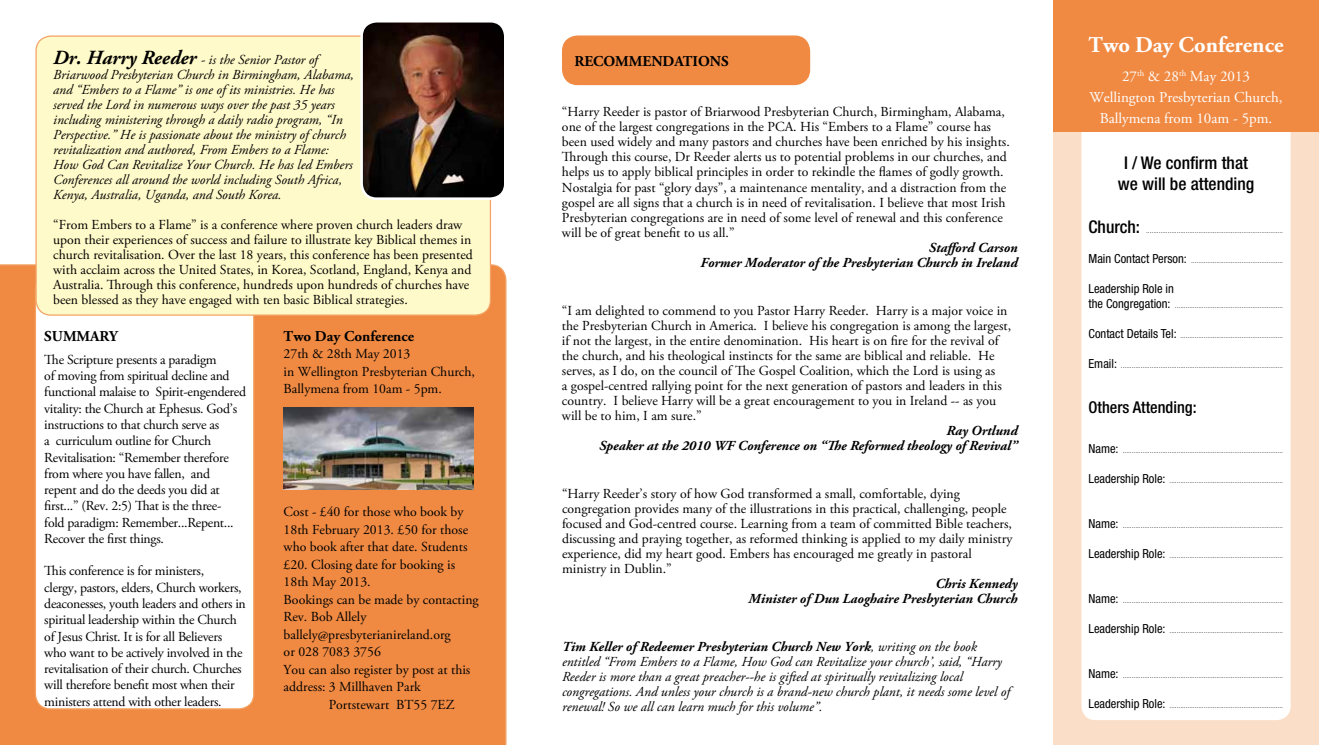
<style>
.page{position:relative;width:1319px;height:745px;background:#fff}
.page>*{position:absolute;margin:0;border:0;box-sizing:border-box;transform-origin:0 0}
.t1{font:700 22.5px "Adobe Garamond Pro";color:#fff}
.t2{font:500 condensed 17.5px/21px "Helvetica Neue LT Std";color:#000;text-align:center}
.t3{font:500 condensed 16.25px "Helvetica Neue LT Std";color:#000}
.t4{font:15px/21.2px "Adobe Garamond Pro";color:#fff;text-align:center}
.t5{font:700 15px "Adobe Garamond Pro";color:#000}
.t6{font:13.75px/15px "Adobe Garamond Pro";color:#000}
.t7{font:italic 13.75px/15px "Adobe Garamond Pro";color:#000}
.t8{font:13.75px/16.2px "Adobe Garamond Pro";letter-spacing:-.02em;color:#000}
.t9{font:italic 700 13.75px/15px "Adobe Garamond Pro";color:#000;text-align:right}
.t10{font:condensed 12.5px "Helvetica Neue LT Std";color:#000}
.t11{font:300 condensed 7.5px "Helvetica Neue LT Std";color:#000}
.s1{font-weight:700;font-size:20px}
.s2{font-weight:700}
.s3{font-weight:400;font-size:12.5px}
</style>
<div class="page">
<div style="left:1052px;top:131px;width:266px;height:613px;background:#fadec7"></div>
<div style="left:1081px;top:105px;width:209px;height:614px;background:#fff;border-radius:14px"></div>
<div style="left:1052px;top:0;width:266px;height:131px;background:#f08a43"></div>
<div style="left:0;top:264px;width:506px;height:480px;background:#f08a43"></div>
<div style="left:35px;top:274px;width:219px;height:434px;background:#fff;border-radius:15px"></div>
<div style="left:35px;top:274px;width:219px;height:435px;border:1px solid #f3a365;border-radius:15px"></div>
<div style="left:36px;top:36px;width:454px;height:279px;background:#fffac9;border-radius:15px"></div>
<img style="left:363px;top:23px;width:140px;height:174px">
<div style="left:360px;top:20px;width:146px;height:180px;border:2px solid #fff;border-radius:15px"></div>
<img style="left:283px;top:407px;width:190px;height:82px">
<div style="left:562px;top:36px;width:247px;height:48px;background:#f08a43;border-radius:15px"></div>
<div style="left:562px;top:35px;width:248px;height:50px;border:1px solid #f08a43;border-radius:15px"></div>
<p class="t7" style="left:53px;top:53px;width:302px"><span class="s1">Dr. Harry Reeder</span> - is the Senior Pastor of Briarwood Presbyterian Church in Birmingham, Alabama, and “Embers to a Flame” is one of its ministries. He has served the Lord in numerous ways over the past 35 years including ministering through a daily radio program, “In Perspective.” He is passionate about the ministry of church revitalization and authored, From Embers to a Flame:<br>How God Can Revitalize Your Church. He has led Embers Conferences all around the world including South Africa, Kenya, Australia, Uganda, and South Korea.</p>
<p class="t6" style="left:53px;top:218px;width:421px">“From Embers to a Flame” is a conference where proven church leaders draw upon their experiences of success and failure to illustrate key Biblical themes in church revitalisation. Over the last 18 years, this conference has been presented with acclaim across the United States, in Korea, Scotland, England, Kenya and Australia. Through this conference, hundreds upon hundreds of churches have been blessed as they have engaged with ten basic Biblical strategies.</p>
<p class="t5" style="left:44px;top:327px;width:75px">SUMMARY</p>
<p class="t5" style="left:283px;top:327px;width:132px">Two Day Conference</p>
<p class="t6" style="left:283px;top:345px;width:193px;line-height:17.5px">27th &amp; 28th May 2013<br>in Wellington Presbyterian Church,<br>Ballymena from 10am - 5pm.</p>
<p class="t8" style="left:44px;top:351px;width:203px">The Scripture presents a paradigm<br>of moving from spiritual decline and functional malaise to Spirit-engendered vitality: the Church at Ephesus. God’s instructions to that church serve as<br>a curriculum outline for Church Revitalisation: “Remember therefore from where you have fallen, and repent and do the deeds you did at first...” (Rev. 2:5) That is the three-<br>fold paradigm: Remember...Repent...<br>Recover the first things.</p>
<p class="t8" style="left:44px;top:563px;width:203px">This conference is for ministers,<br>clergy, pastors, elders, Church workers, deaconesses, youth leaders and others in spiritual leadership within the Church of Jesus Christ. It is for all Believers who want to be actively involved in the revitalisation of their church. Churches will therefore benefit most when their ministers attend with other leaders.</p>
<p class="t6" style="left:283px;top:504px;width:181px">Cost - £40 for those who book by</p>
<p class="t6" style="left:283px;top:522px;width:186px">18th February 2013. £50 for those</p>
<p class="t6" style="left:283px;top:539px;width:185px">who book after that date. Students</p>
<p class="t6" style="left:283px;top:557px;width:173px">£20. Closing date for booking is</p>
<p class="t6" style="left:283px;top:574px;width:88px">18th May 2013.</p>
<p class="t6" style="left:283px;top:592px;width:196px">Bookings can be made by contacting</p>
<p class="t6" style="left:283px;top:609px;width:84px">Rev. Bob Allely</p>
<p class="t6" style="left:283px;top:627px;width:168px">ballely@presbyterianireland.org</p>
<p class="t6" style="left:283px;top:644px;width:99px">or 028 7083 3756</p>
<p class="t6" style="left:283px;top:662px;width:188px">You can also register by post at this</p>
<p class="t6" style="left:283px;top:679px;width:139px">address: 3 Millhaven Park</p>
<p class="t6" style="left:328px;top:697px;width:127px">Portstewart BT55 7EZ</p>
<p class="t5" style="left:574px;top:52px;width:156px">RECOMMENDATIONS</p>
<p class="t6" style="left:562px;top:105px;width:449px">“Harry Reeder is pastor of Briarwood Presbyterian Church, Birmingham, Alabama, one of the largest congregations in the PCA. His “Embers to a Flame” course has been used widely and many pastors and churches have been enriched by his insights.<br>Through this course, Dr Reeder alerts us to potential problems in our churches, and helps us to apply biblical principles in order to rekindle the flames of godly growth.<br>Nostalgia for past “glory days”, a maintenance mentality, and a distraction from the gospel are all signs that a church is in need of revitalisation. I believe that most Irish Presbyterian congregations are in need of some level of renewal and this conference will be of great benefit to us all.”</p>
<p class="t9" style="left:700px;top:240px;width:319px">Stafford Carson<br>Former Moderator of the Presbyterian Church in Ireland</p>
<p class="t6" style="left:562px;top:303px;width:450px">“I am delighted to commend to you Pastor Harry Reeder. Harry is a major voice in the Presbyterian Church in America. I believe his congregation is among the largest, if not the largest, in the entire denomination. His heart is on fire for the revival of the church, and his theological instincts for the same are biblical and reliable. He serves, as I do, on the council of The Gospel Coalition, which the Lord is using as<br>a gospel-centred rallying point for the next generation of pastors and leaders in this country. I believe Harry will be a great encouragement to you in Ireland -- as you will be to him, I am sure.”</p>
<p class="t9" style="left:599px;top:423px;width:420px">Ray Ortlund<br>Speaker at the 2010 WF Conference on “The Reformed theology of Revival”</p>
<p class="t6" style="left:562px;top:486px;width:452px">“Harry Reeder’s story of how God transformed a small, comfortable, dying congregation provides many of the illustrations in this practical, challenging, people focused and God-centred course. Learning from a team of committed Bible teachers, discussing and praying together, as reformed thinking is applied to my daily ministry experience, did my heart good. Embers has encouraged me greatly in pastoral ministry in Dublin.”</p>
<p class="t9" style="left:748px;top:576px;width:270px">Chris Kennedy<br>Minister of Dun Laoghaire Presbyterian Church</p>
<p class="t7" style="left:562px;top:639px;width:449px"><span class="s2">Tim Keller of Redeemer Presbyterian Church New York</span>, writing on the book entitled “From Embers to a Flame, How God can Revitalize your church’, said, “Harry Reeder is more than a great preacher--he is gifted at spiritually revitalizing local congregations. And unless your church is a brand-new church plant, it needs some level of renewal! So we all can learn much for this volume”.</p>
<h1 class="t1" style="left:1088px;top:32px;width:196px">Two Day Conference</h1>
<p class="t4" style="left:1089px;top:66px;width:195px">27<sup>th</sup> &amp; 28<sup>th</sup> May 2013<br>Wellington Presbyterian Church,<br>Ballymena from 10am - 5pm.</p>
<p class="t2" style="left:1117px;top:152px;width:138px">I / We confirm that we will be attending</p>
<p class="t2" style="left:1088px;top:216px;width:53px">Church:</p>
<p class="t11" style="left:1145px;top:226px;width:138px">............................................................................</p>
<p class="t11" style="left:1088px;top:256px;width:196px"><span class="s3">Main Contact Person:</span> ...................................................</p>
<p class="t10" style="left:1088px;top:281px;width:87px">Leadership Role in</p>
<p class="t11" style="left:1088px;top:301px;width:196px"><span class="s3">the Congregation:</span> ............................................................</p>
<p class="t11" style="left:1088px;top:331px;width:196px"><span class="s3">Contact Details Tel:</span> .........................................................</p>
<p class="t11" style="left:1088px;top:361px;width:196px"><span class="s3">Email:</span> ..........................................................................................</p>
<p class="t3" style="left:1088px;top:397px;width:109px">Others Attending:</p>
<p class="t11" style="left:1088px;top:446px;width:196px"><span class="s3">Name:</span> .........................................................................................</p>
<p class="t11" style="left:1088px;top:476px;width:196px"><span class="s3">Leadership Role:</span> ...............................................................</p>
<p class="t11" style="left:1088px;top:521px;width:196px"><span class="s3">Name:</span> .........................................................................................</p>
<p class="t11" style="left:1088px;top:551px;width:196px"><span class="s3">Leadership Role:</span> ...............................................................</p>
<p class="t11" style="left:1088px;top:596px;width:196px"><span class="s3">Name:</span> .........................................................................................</p>
<p class="t11" style="left:1088px;top:626px;width:196px"><span class="s3">Leadership Role:</span> ...............................................................</p>
<p class="t11" style="left:1088px;top:671px;width:196px"><span class="s3">Name:</span> .........................................................................................</p>
<p class="t11" style="left:1088px;top:701px;width:196px"><span class="s3">Leadership Role:</span> ...............................................................</p>
</div>
